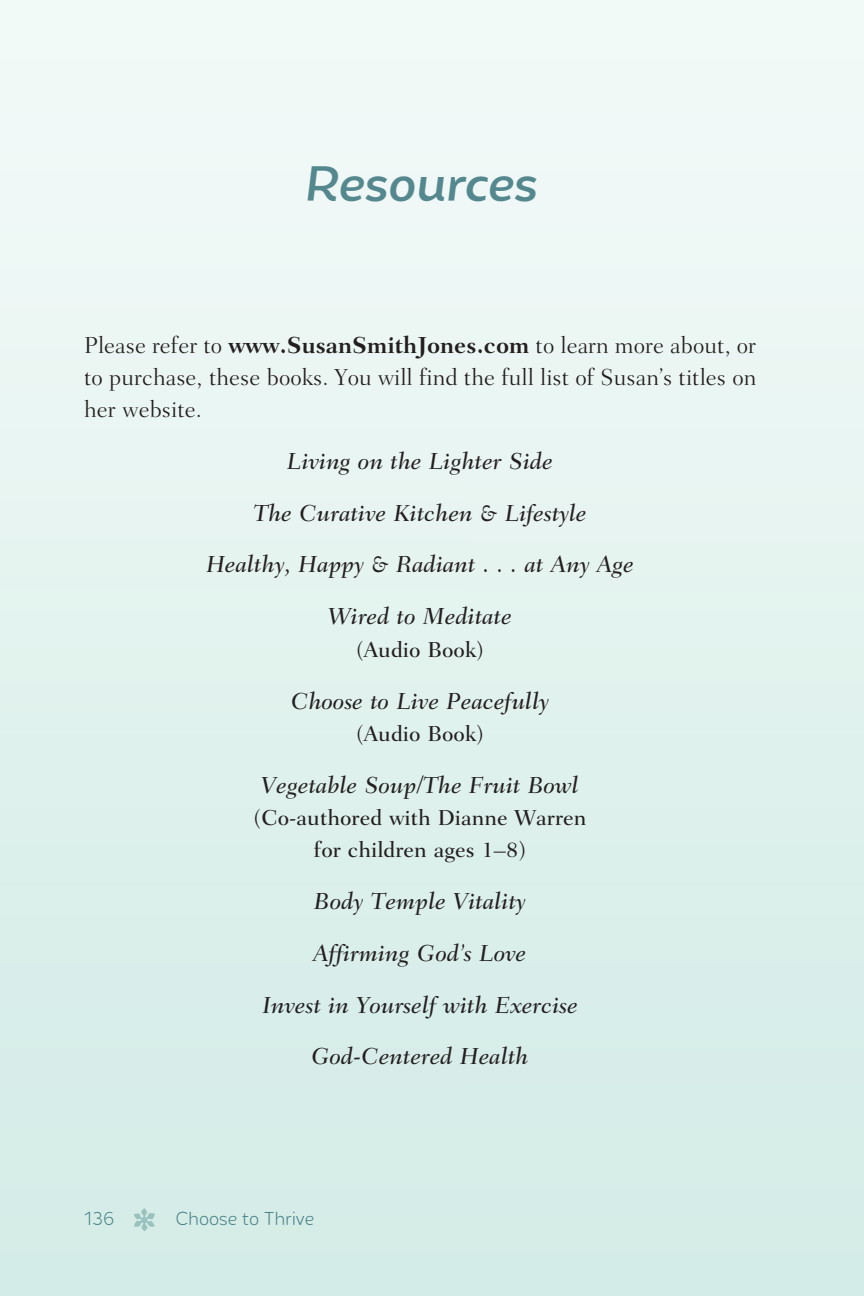
<style>
.page{position:relative;width:864px;height:1296px;background:#fff}
.page>*{position:absolute;margin:0;border:0;box-sizing:border-box;transform-origin:0 0}
.t1{font:italic 500 48px "Chamfort Family";letter-spacing:-.025em;color:#55888e}
.t2{font:italic 500 23.6px "Fairfield LH";letter-spacing:.005em;color:#231f20}
.t3{font:300 23.6px/32px "Fairfield LH";letter-spacing:.005em;color:#231f20;text-align:justify}
.t4{font:500 22px/32px "Fairfield LH";letter-spacing:.005em;color:#231f20;text-align:center}
.t5{font:300 18px "Chamfort Family";letter-spacing:-.005em;color:#457f85}
.s1{font-weight:700}
</style>
<div class="page">
<svg style="left:134px;top:1209px;width:21px;height:23px"></svg>
<h1 class="t1" style="left:303px;top:147px;width:236px">Resources</h1>
<p class="t3" style="left:84px;top:329px;width:674px">Please refer to <span class="s1">www.SusanSmithJones.com</span> to learn more about, or to purchase, these books. You will find the full list of Susan’s titles on her website.</p>
<p class="t2" style="left:287px;top:447px;width:267px">Living on the Lighter Side</p>
<p class="t2" style="left:253px;top:499px;width:335px">The Curative Kitchen &amp; Lifestyle</p>
<p class="t2" style="left:206px;top:551px;width:429px">Healthy, Happy &amp; Radiant . . . at Any Age</p>
<p class="t2" style="left:328px;top:603px;width:185px">Wired to Meditate</p>
<p class="t4" style="left:356px;top:633px;width:129px">(Audio Book)</p>
<p class="t2" style="left:291px;top:687px;width:259px">Choose to Live Peacefully</p>
<p class="t4" style="left:356px;top:717px;width:129px">(Audio Book)</p>
<p class="t2" style="left:261px;top:771px;width:319px">Vegetable Soup/The Fruit Bowl</p>
<p class="t4" style="left:254px;top:801px;width:334px">(Co-authored with Dianne Warren for children ages 1–8)</p>
<p class="t2" style="left:314px;top:887px;width:213px">Body Temple Vitality</p>
<p class="t2" style="left:314px;top:939px;width:214px">Affirming God’s Love</p>
<p class="t2" style="left:262px;top:991px;width:317px">Invest in Yourself with Exercise</p>
<p class="t2" style="left:311px;top:1043px;width:219px">God-Centered Health</p>
<p class="t5" style="left:84px;top:1206px;width:32px">136</p>
<p class="t5" style="left:176px;top:1206px;width:140px">Choose to Thrive</p>
</div>
